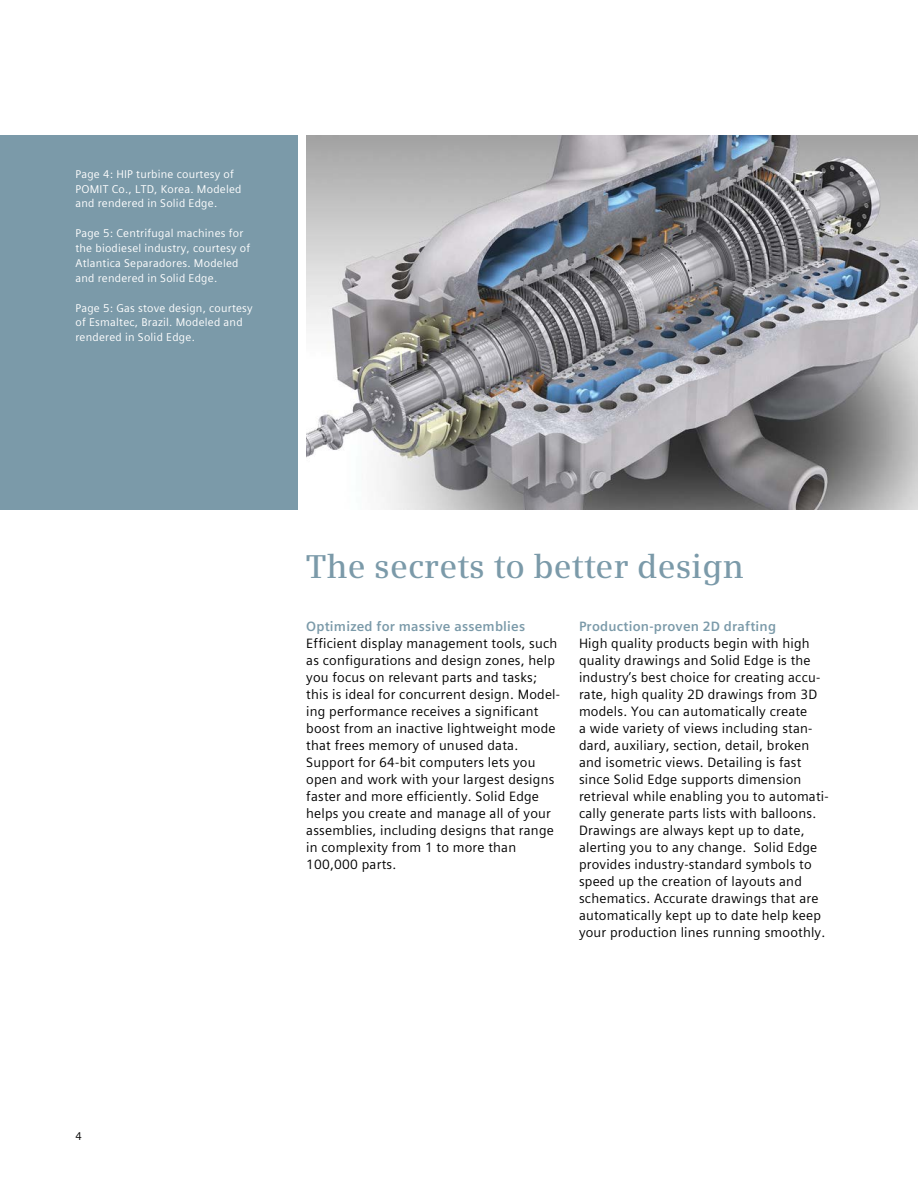
<style>
.page{position:relative;width:918px;height:1188px;background:#fff}
.page>*{position:absolute;margin:0;border:0;box-sizing:border-box;transform-origin:0 0}
._01__Headline__22pt{font:600 33px "Siemens Serif";letter-spacing:.005em;color:#7b9aa9}
._04__Copy___9pt_4mm{font:13.5px/17px "Siemens Sans Global";letter-spacing:.015em;color:#000}
._04__Copy___9pt_4mm-2{font:700 13.5px "Siemens Sans Global";letter-spacing:.015em;color:#7b9aa9}
._09__Caption_7_5_4mm{font:11.25px/14.9px "Siemens Sans Global";letter-spacing:.02em;color:#fff}
._04__Marginals_7_5pt{font:11.25px "Siemens Sans Global";color:#000}
</style>
<div class="page">
<img style="left:306px;top:135px;width:612px;height:375px">
<div style="left:0;top:135px;width:298px;height:375px;background:#7b9aa9"></div>
<p class="_09__Caption_7_5_4mm" style="left:75px;top:166px;width:168px">Page 4: HIP turbine courtesy of<br>POMIT Co., LTD, Korea. Modeled and rendered in Solid Edge.</p>
<p class="_09__Caption_7_5_4mm" style="left:75px;top:226px;width:176px">Page 5: Centrifugal machines for the biodiesel industry, courtesy of<br>Atlantica Separadores. Modeled and rendered in Solid Edge.</p>
<p class="_09__Caption_7_5_4mm" style="left:75px;top:300px;width:179px">Page 5: Gas stove design, courtesy of Esmaltec, Brazil. Modeled and rendered in Solid Edge.</p>
<p class="_04__Marginals_7_5pt" style="left:75px;top:1127px;width:8px">4</p>
<p class="_01__Headline__22pt" style="left:306px;top:547px;width:439px">The secrets to better design</p>
<p class="_04__Copy___9pt_4mm-2" style="left:306px;top:616px;width:220px">Optimized for massive assemblies</p>
<p class="_04__Copy___9pt_4mm" style="left:306px;top:635px;width:255px">Efficient display management tools, such as configurations and design zones, help you focus on relevant parts and tasks; this is ideal for concurrent design. Model&shy;ing performance receives a significant boost from an inactive lightweight mode that frees memory of unused data.<br>Support for 64-bit computers lets you open and work with your largest designs faster and more efficiently. Solid Edge helps you create and manage all of your assemblies, including designs that range in complexity from 1 to more than 100,000 parts.</p>
<p class="_04__Copy___9pt_4mm-2" style="left:579px;top:616px;width:199px">Production-proven 2D drafting</p>
<p class="_04__Copy___9pt_4mm" style="left:579px;top:635px;width:251px">High quality products begin with high quality drawings and Solid Edge is the industry’s best choice for creating accu&shy;rate, high quality 2D drawings from 3D models. You can automatically create<br>a wide variety of views including stan&shy;dard, auxiliary, section, detail, broken and isometric views. Detailing is fast since Solid Edge supports dimension retrieval while enabling you to automati&shy;cally generate parts lists with balloons.<br>Drawings are always kept up to date, alerting you to any change. Solid Edge provides industry-standard symbols to speed up the creation of layouts and schematics. Accurate drawings that are automatically kept up to date help keep your production lines running smoothly.</p>
</div>
